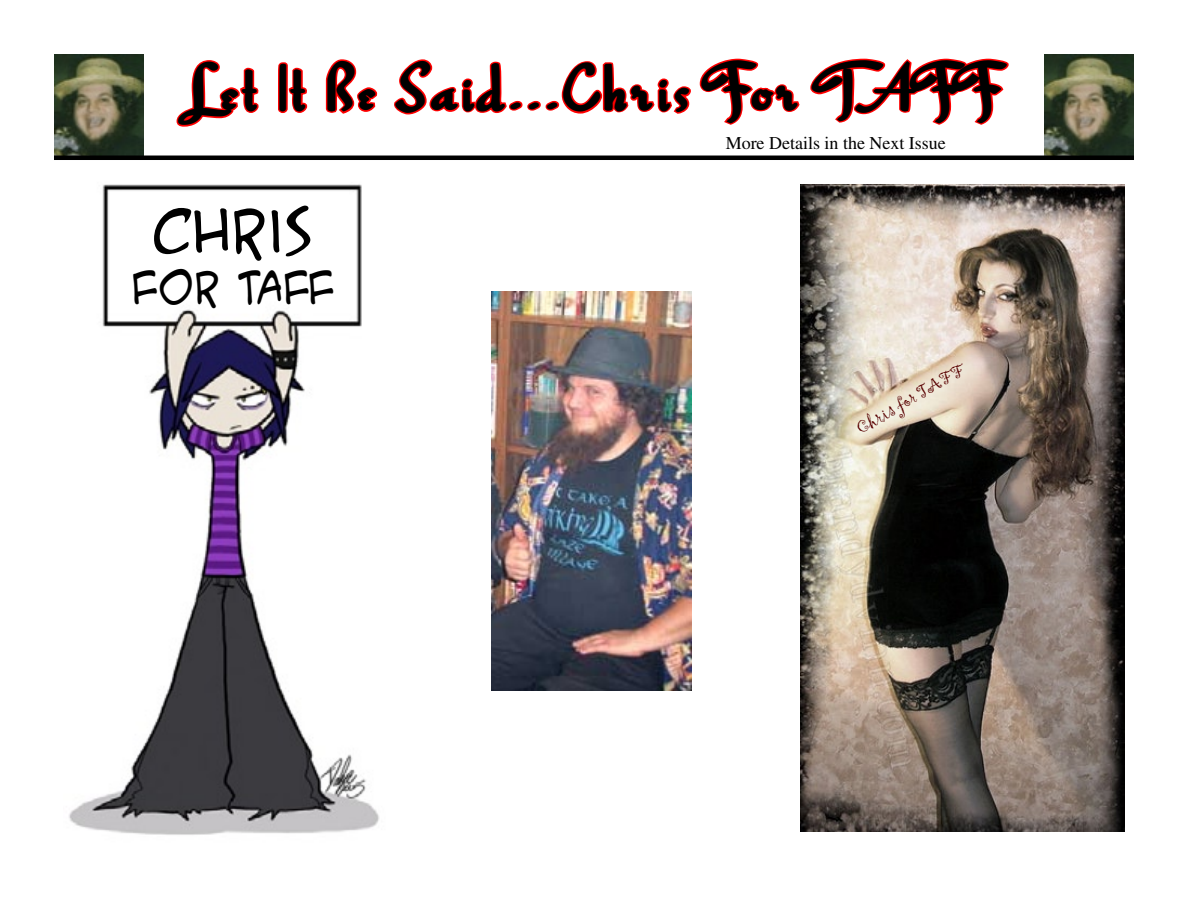
<style>
.page{position:relative;width:1188px;height:918px;background:#fff}
.page>*{position:absolute;margin:0;border:0;box-sizing:border-box;transform-origin:0 0}
.t1{font:58.5px "ACME Secret Agent";color:#000}
.t2{font:45px "Witchy Kitchen";color:#000}
.t3{font:42px "ACME Secret Agent";color:#000}
.t4{font:18px "Times";color:#000}
.t5{font:18px "Gigi";color:#590000}
</style>
<div class="page">
<img style="left:800px;top:184px;width:324px;height:647px">
<img style="left:1044px;top:54px;width:90px;height:102px">
<img style="left:54px;top:54px;width:90px;height:102px">
<hr style="left:54px;top:156px;width:1080px;height:4px;background:#000">
<svg style="left:176px;top:60px;width:83px;height:67px"></svg>
<svg style="left:278px;top:62px;width:30px;height:51px"></svg>
<svg style="left:325px;top:59px;width:53px;height:55px"></svg>
<svg style="left:394px;top:59px;width:297px;height:56px"></svg>
<svg style="left:699px;top:58px;width:101px;height:67px"></svg>
<svg style="left:810px;top:58px;width:199px;height:67px"></svg>
<img style="left:69px;top:184px;width:311px;height:651px">
<img style="left:492px;top:292px;width:200px;height:399px">
<p class="t2" style="left:185px;top:66px;width:816px">Let It Be Said...Chris For TAFF</p>
<p class="t4" style="left:726px;top:133px;width:222px">More Details in the Next Issue</p>
<p class="t1" style="left:154px;top:187px;width:160px">CHRIS</p>
<p class="t3" style="left:132px;top:256px;width:203px">FOR TAFF</p>
<p class="t5" style="left:852px;top:419px;width:124px;rotate:-30deg">Chris for TAFF</p>
</div>
